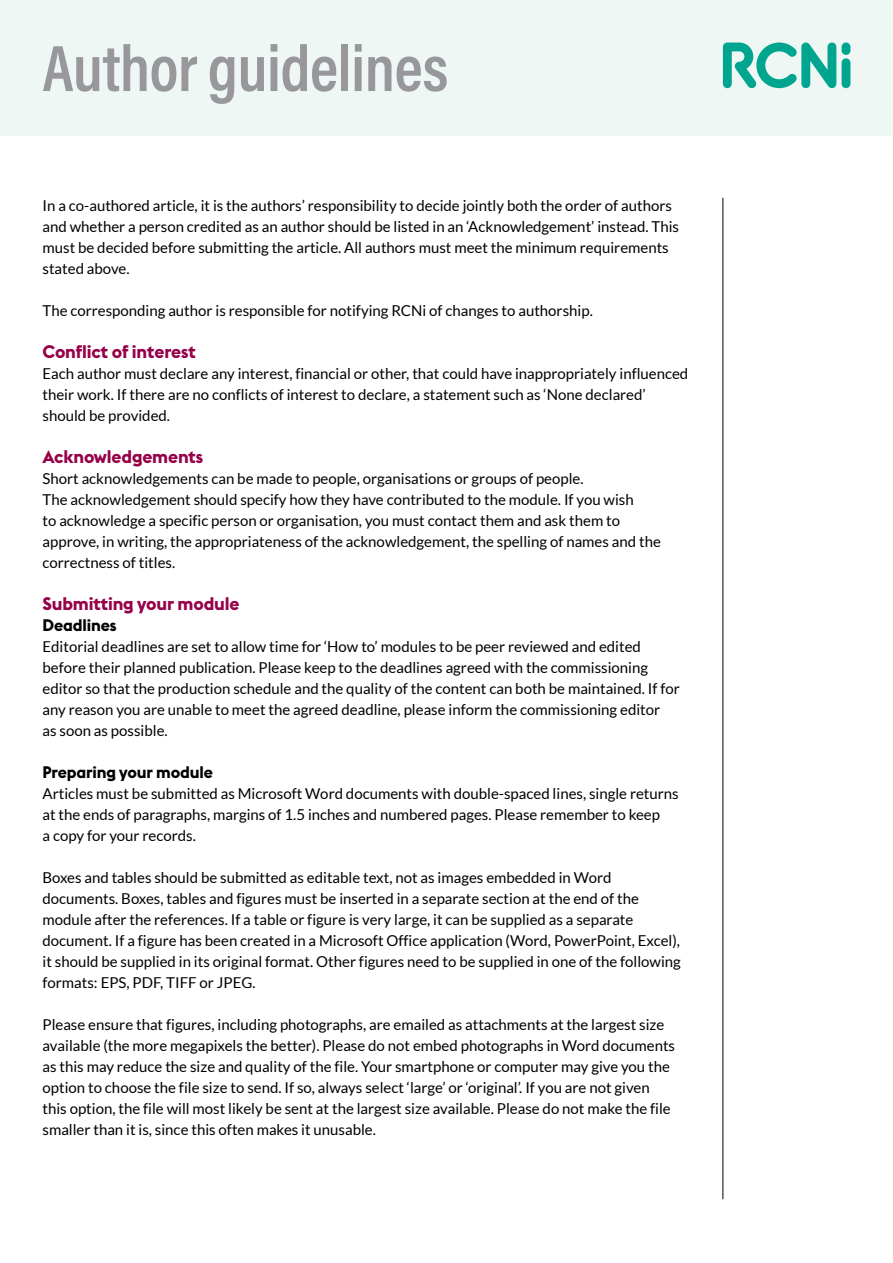
<style>
.page{position:relative;width:893px;height:1263px;background:#fff}
.page>*{position:absolute;margin:0;border:0;box-sizing:border-box;transform-origin:0 0}
.t1{font:600 66px "Acumin Pro Cond";letter-spacing:-.01em;color:#98989c}
.t2{font:700 18px "Euclid Flex";letter-spacing:-.01em;color:#960049}
.t3{font:700 16.5px "Euclid Flex";letter-spacing:-.01em;color:#000}
.t4{font:15px/21px "Lato";color:#000}
</style>
<div class="page">
<div style="left:0;top:0;width:893px;height:136px;background:#eef7f4"></div>
<svg style="left:723px;top:43px;width:113px;height:46px"></svg>
<div style="left:842px;top:58px;width:8px;height:30px;background:#00a590;border-radius:4px"></div>
<div style="left:842px;top:43px;width:8px;height:12px;background:#00a590;border-radius:4px"></div>
<hr style="left:723px;top:198px;width:1px;height:1001px;background:#000">
<h1 class="t1" style="left:43px;top:25px;width:407px">Author guidelines</h1>
<p class="t4" style="left:43px;top:194px;width:638px">In a co-authored article, it is the authors’ responsibility to decide jointly both the order of authors and whether a person credited as an author should be listed in an ‘Acknowledgement’ instead. This must be decided before submitting the article. All authors must meet the minimum requirements stated above.</p>
<p class="t4" style="left:43px;top:299px;width:552px">The corresponding author is responsible for notifying RCNi of changes to authorship.</p>
<p class="t2" style="left:43px;top:341px;width:155px">Conflict of interest</p>
<p class="t4" style="left:43px;top:362px;width:647px">Each author must declare any interest, financial or other, that could have inappropriately influenced their work. If there are no conflicts of interest to declare, a statement such as ‘None declared’ should be provided.</p>
<p class="t2" style="left:43px;top:446px;width:162px">Acknowledgements</p>
<p class="t4" style="left:43px;top:467px;width:620px">Short acknowledgements can be made to people, organisations or groups of people.<br>The acknowledgement should specify how they have contributed to the module. If you wish<br>to acknowledge a specific person or organisation, you must contact them and ask them to approve, in writing, the appropriateness of the acknowledgement, the spelling of names and the correctness of titles.</p>
<p class="t2" style="left:43px;top:593px;width:199px">Submitting your module</p>
<p class="t3" style="left:43px;top:615px;width:76px">Deadlines</p>
<p class="t4" style="left:43px;top:635px;width:639px">Editorial deadlines are set to allow time for ‘How to’ modules to be peer reviewed and edited before their planned publication. Please keep to the deadlines agreed with the commissioning editor so that the production schedule and the quality of the content can both be maintained. If for any reason you are unable to meet the agreed deadline, please inform the commissioning editor<br>as soon as possible.</p>
<p class="t3" style="left:43px;top:762px;width:172px">Preparing your module</p>
<p class="t4" style="left:43px;top:782px;width:638px">Articles must be submitted as Microsoft Word documents with double-spaced lines, single returns at the ends of paragraphs, margins of 1.5 inches and numbered pages. Please remember to keep<br>a copy for your records.</p>
<p class="t4" style="left:43px;top:866px;width:640px">Boxes and tables should be submitted as editable text, not as images embedded in Word documents. Boxes, tables and figures must be inserted in a separate section at the end of the module after the references. If a table or figure is very large, it can be supplied as a separate document. If a figure has been created in a Microsoft Office application (Word, PowerPoint, Excel), it should be supplied in its original format. Other figures need to be supplied in one of the following formats: EPS, PDF, TIFF or JPEG.</p>
<p class="t4" style="left:43px;top:1013px;width:634px">Please ensure that figures, including photographs, are emailed as attachments at the largest size available (the more megapixels the better). Please do not embed photographs in Word documents as this may reduce the size and quality of the file. Your smartphone or computer may give you the option to choose the file size to send. If so, always select ‘large’ or ‘original’. If you are not given this option, the file will most likely be sent at the largest size available. Please do not make the file smaller than it is, since this often makes it unusable.</p>
</div>
